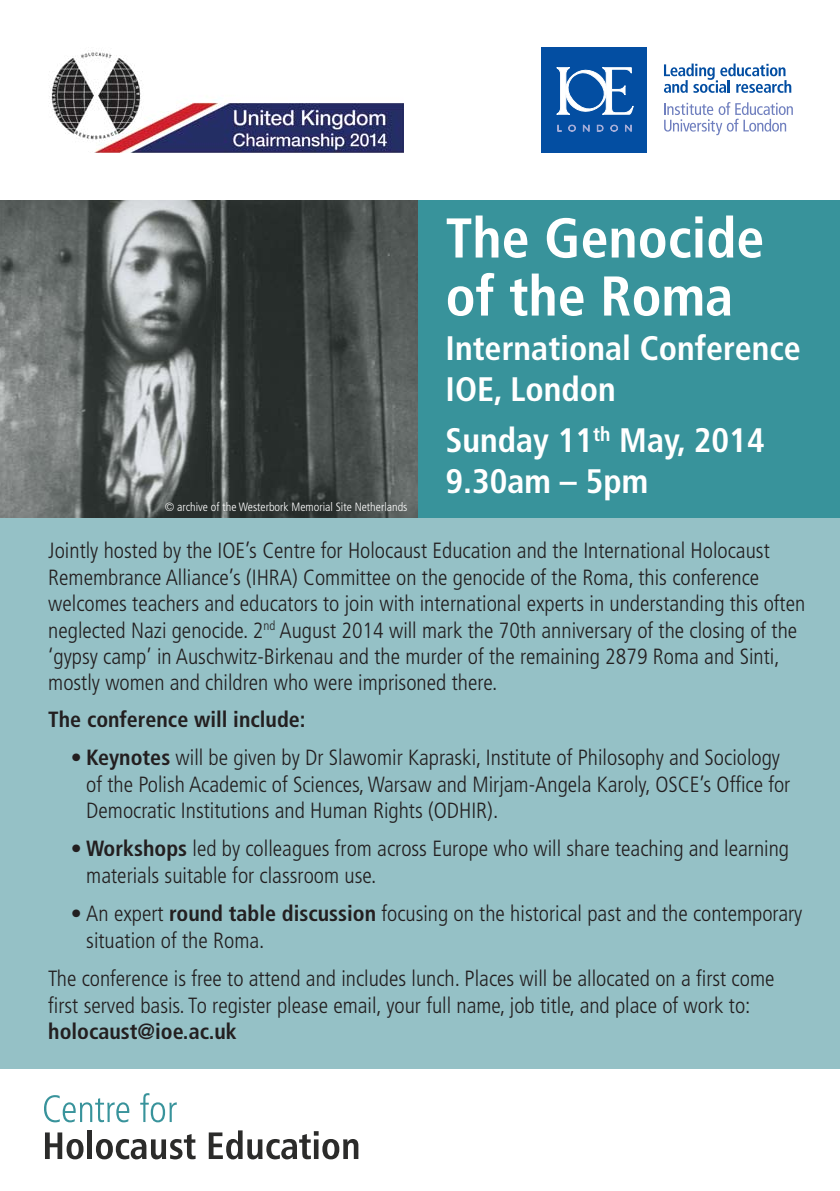
<style>
.page{position:relative;width:840px;height:1191px;background:#fff}
.page>*{position:absolute;margin:0;border:0;box-sizing:border-box;transform-origin:0 0}
.t1{font:700 condensed 56px/58px "Frutiger LT Std";color:#fff}
.t2{font:700 condensed 34px/40.8px "Frutiger LT Std";color:#fff}
.t3{font:300 condensed 22px/26.4px "Frutiger LT Std";color:#231f20}
.t4{font:700 condensed 22px "Frutiger LT Std";color:#231f20}
.t5{font:300 condensed 12px "Frutiger LT Std";color:#fff}
.s1{font-weight:700}
</style>
<div class="page">
<div style="left:0;top:482px;width:839px;height:587px;background:#95c1c6"></div>
<div style="left:541px;top:47px;width:106px;height:106px;background:#034ea2"></div>
<svg style="left:557px;top:124px;width:74px;height:8px"></svg>
<svg style="left:556px;top:67px;width:77px;height:48px"></svg>
<svg style="left:664px;top:64px;width:126px;height:29px"></svg>
<svg style="left:664px;top:102px;width:128px;height:33px"></svg>
<div style="left:0;top:200px;width:839px;height:317px;background:#38939b"></div>
<img style="left:49px;top:50px;width:355px;height:103px">
<img style="left:0;top:200px;width:417px;height:317px">
<svg style="left:44px;top:1095px;width:85px;height:27px"></svg>
<svg style="left:140px;top:1093px;width:37px;height:29px"></svg>
<svg style="left:45px;top:1132px;width:38px;height:27px"></svg>
<div style="left:87px;top:1130px;width:5px;height:29px;background:#2b2b2a"></div>
<svg style="left:96px;top:1134px;width:99px;height:25px"></svg>
<svg style="left:209px;top:1130px;width:149px;height:29px"></svg>
<p class="t5" style="left:164px;top:500px;width:244px">© archive of the Westerbork Memorial Site Netherlands</p>
<h1 class="t1" style="left:445px;top:209px;width:320px">The Genocide of the Roma</h1>
<h2 class="t2" style="left:445px;top:328px;width:356px">International Conference<br>IOE, London</h2>
<h2 class="t2" style="left:445px;top:420px;width:320px">Sunday 11<sup>th</sup> May, 2014<br>9.30am – 5pm</h2>
<p class="t3" style="left:48px;top:538px;width:758px">Jointly hosted by the IOE’s Centre for Holocaust Education and the International Holocaust Remembrance Alliance’s (IHRA) Committee on the genocide of the Roma, this conference welcomes teachers and educators to join with international experts in understanding this often neglected Nazi genocide. 2<sup>nd</sup> August 2014 will mark the 70th anniversary of the closing of the ‘gypsy camp’ in Auschwitz-Birkenau and the murder of the remaining 2879 Roma and Sinti, mostly women and children who were imprisoned there.</p>
<p class="t4" style="left:48px;top:706px;width:259px">The conference will include:</p>
<p class="t3" style="left:86px;top:744px;width:705px;text-indent:-15px">• <span class="s1">Keynotes</span> will be given by Dr Slawomir Kapraski, Institute of Philosophy and Sociology of the Polish Academic of Sciences, Warsaw and Mirjam-Angela Karoly, OSCE’s Office for<br>Democratic Institutions and Human Rights (ODHIR).</p>
<p class="t3" style="left:86px;top:836px;width:704px;text-indent:-15px">• <span class="s1">Workshops</span> led by colleagues from across Europe who will share teaching and learning materials suitable for classroom use.</p>
<p class="t3" style="left:86px;top:900px;width:717px;text-indent:-15px">• An expert <span class="s1">round table discussion</span> focusing on the historical past and the contemporary situation of the Roma.</p>
<p class="t3" style="left:48px;top:965px;width:727px">The conference is free to attend and includes lunch. Places will be allocated on a first come first served basis. To register please email, your full name, job title, and place of work to:</p>
<p class="t4" style="left:48px;top:1018px;width:190px">holocaust@ioe.ac.uk</p>
</div>
